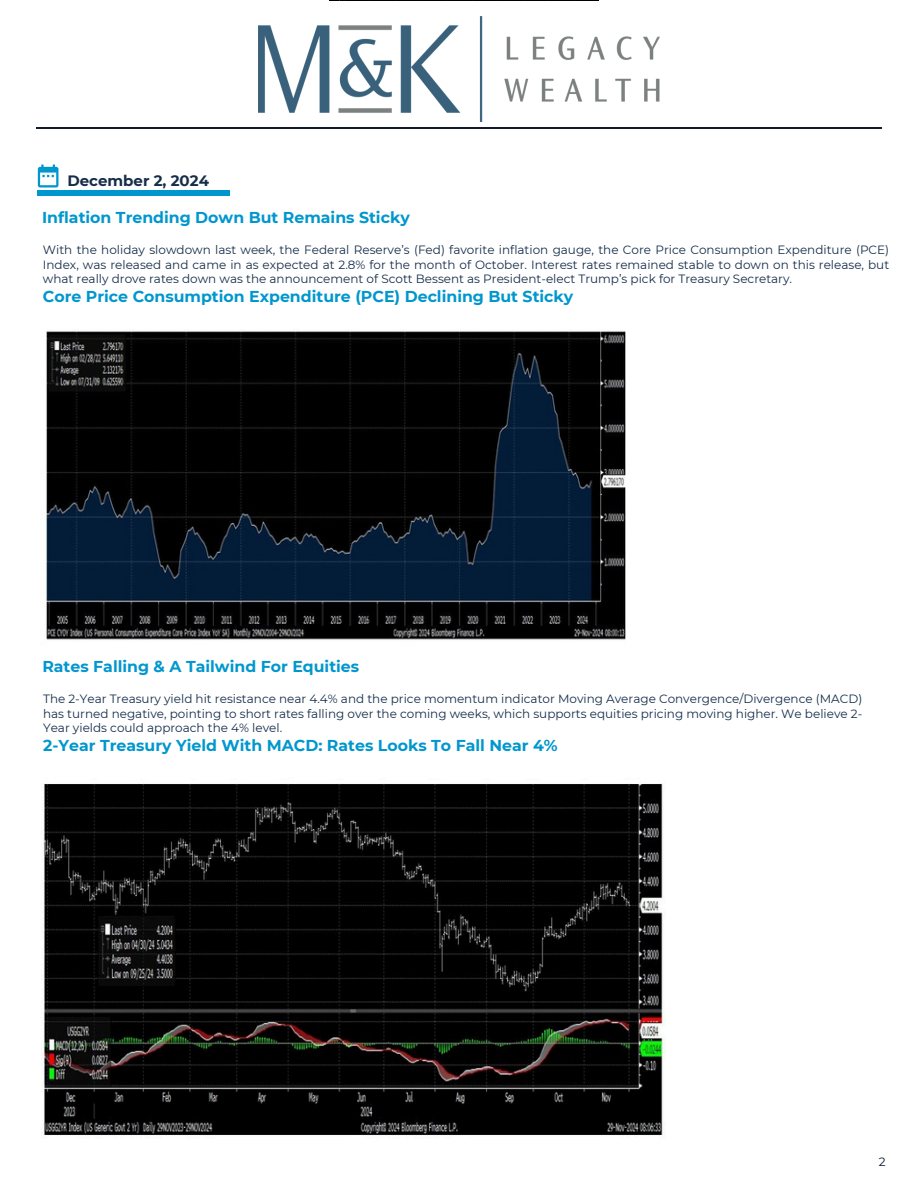
<style>
.page{position:relative;width:918px;height:1188px;background:#fff}
.page>*{position:absolute;margin:0;border:0;box-sizing:border-box;transform-origin:0 0}
.t1{font:700 15.75px "Montserrat";color:#0097ce}
.t2{font:700 15px "Montserrat";color:#162d4a}
.t3{font:12px/14.7px "Montserrat";color:#152d4a;text-align:justify}
.t4{font:12px "Montserrat";color:#00182f}
</style>
<div class="page">
<svg style="left:38px;top:165px;width:21px;height:23px"></svg>
<hr style="left:38px;top:191px;width:192px;height:4px;background:#0097ce">
<hr style="left:36px;top:127px;width:846px;height:2px;background:#121b2e">
<img style="left:329px;top:0;width:269px;height:1px">
<img style="left:46px;top:331px;width:579px;height:309px">
<img style="left:41px;top:784px;width:624px;height:352px">
<img style="left:259px;top:17px;width:400px;height:105px">
<p class="t2" style="left:67px;top:171px;width:143px">December 2, 2024</p>
<h1 class="t1" style="left:42px;top:208px;width:369px">Inflation Trending Down But Remains Sticky</h1>
<h1 class="t3" style="left:43px;top:242px;width:848px">With the holiday slowdown last week, the Federal Reserve’s (Fed) favorite inflation gauge, the Core Price Consumption Expenditure (PCE)<br>Index, was released and came in as expected at 2.8% for the month of October. Interest rates remained stable to down on this release, but what really drove rates down was the announcement of Scott Bessent as President-elect Trump’s pick for Treasury Secretary.</h1>
<p class="t1" style="left:43px;top:287px;width:532px">Core Price Consumption Expenditure (PCE) Declining But Sticky</p>
<p class="t1" style="left:42px;top:657px;width:318px">Rates Falling &amp; A Tailwind For Equities</p>
<p class="t3" style="left:43px;top:691px;width:821px">The 2-Year Treasury yield hit resistance near 4.4% and the price momentum indicator Moving Average Convergence/Divergence (MACD) has turned negative, pointing to short rates falling over the coming weeks, which supports equities pricing moving higher. We believe 2- Year yields could approach the 4% level.</p>
<h1 class="t1" style="left:43px;top:736px;width:516px">2-Year Treasury Yield With MACD: Rates Looks To Fall Near 4%</h1>
<p class="t4" style="left:879px;top:1155px;width:8px">2</p>
</div>
